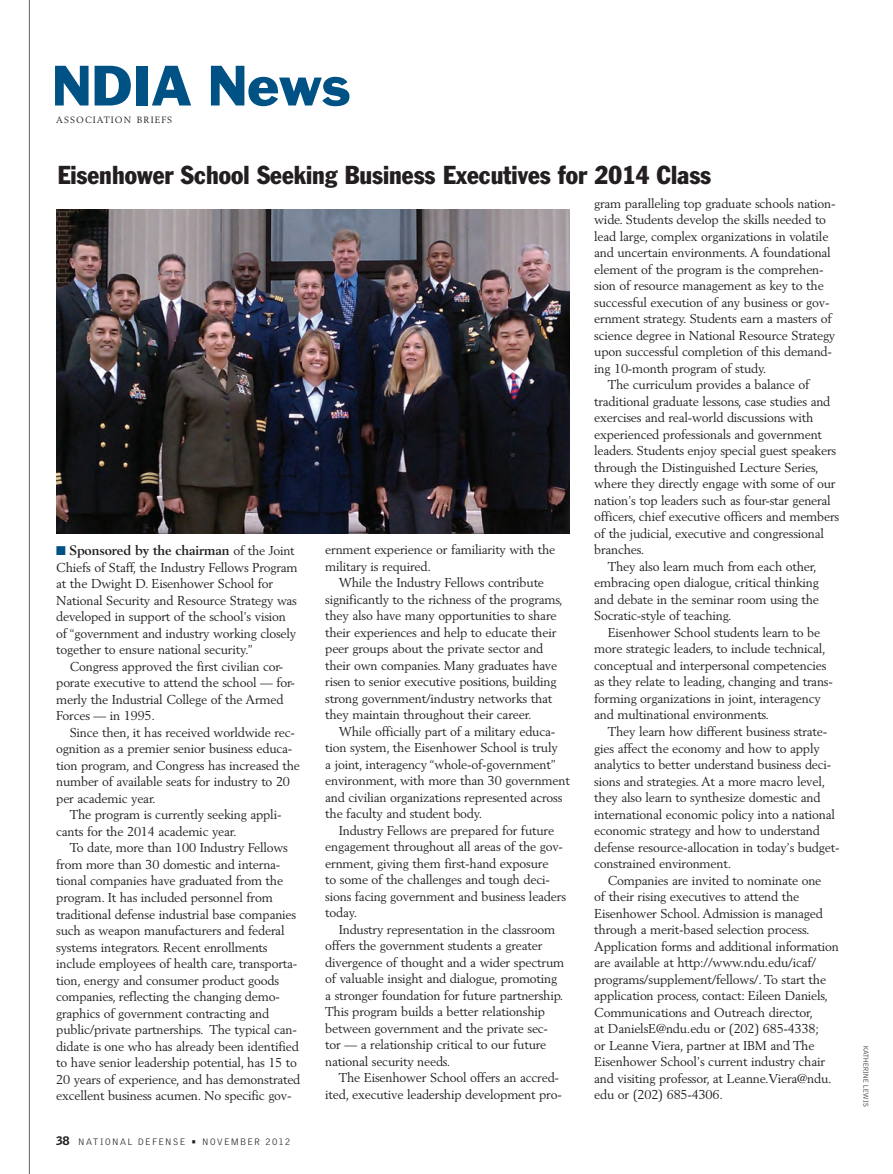
<style>
.page{position:relative;width:893px;height:1174px;background:#fff}
.page>*{position:absolute;margin:0;border:0;box-sizing:border-box;transform-origin:0 0}
.t1{font:52.5px "Franklin Gothic";letter-spacing:-.015em;color:#005285}
.t2{font:condensed 25.5px "Franklin Gothic";color:#231f20}
.t3{font:700 13.5px "Berling";letter-spacing:-.01em;color:#231f20}
.t4{font:12.75px/16.5px "Berling";letter-spacing:-.015em;color:#231f20}
.t5{font:300 9px "Griffith Gothic";letter-spacing:.195em;color:#231f20}
.t6{font:9px "Berling";letter-spacing:.115em;color:#231f20}
.t7{font:300 6.75px "Griffith Gothic";letter-spacing:.05em;color:#231f20}
.s1{color:#005285}
.s2{font-weight:400;font-size:12.75px}
.s3{font-weight:900;font-size:12px}
.s4{font-family:"Glypha";font-weight:400}
</style>
<div class="page">
<hr style="left:29px;top:0;width:1px;height:1174px;background:#636366">
<img style="left:57px;top:209px;width:513px;height:324px">
<p class="t1" style="left:51px;top:52px;width:301px">NDIA News</p>
<p class="t6" style="left:56px;top:114px;width:117px">ASSOCIATION BRIEFS</p>
<p class="t2" style="left:58px;top:160px;width:655px">Eisenhower School Seeking Business Executives for 2014 Class</p>
<p class="t3" style="left:56px;top:543px;width:240px"><span class="s1">■</span> Sponsored by the chairman <span class="s2">of the Joint</span></p>
<p class="t4" style="left:56px;top:559px;width:243px">Chiefs of Staff, the Industry Fellows Program at the Dwight D. Eisenhower School for National Security and Resource Strategy was developed in support of the school’s vision of “government and industry working closely together to ensure national security.”</p>
<p class="t4" style="left:56px;top:658px;width:240px;text-indent:14px">Congress approved the first civilian cor&shy;porate executive to attend the school — for&shy;merly the Industrial College of the Armed Forces — in 1995.</p>
<p class="t4" style="left:56px;top:724px;width:245px;text-indent:14px">Since then, it has received worldwide rec&shy;ognition as a premier senior business educa&shy;tion program, and Congress has increased the number of available seats for industry to 20 per academic year.</p>
<p class="t4" style="left:56px;top:806px;width:227px;text-indent:14px">The program is currently seeking appli&shy;cants for the 2014 academic year.</p>
<p class="t4" style="left:56px;top:839px;width:246px;text-indent:14px">To date, more than 100 Industry Fellows from more than 30 domestic and interna&shy;tional companies have graduated from the program. It has included personnel from traditional defense industrial base companies such as weapon manufacturers and federal systems integrators. Recent enrollments include employees of health care, transporta&shy;tion, energy and consumer product goods companies, reflecting the changing demo&shy;graphics of government contracting and public/private partnerships. The typical can&shy;didate is one who has already been identified to have senior leadership potential, has 15 to 20 years of experience, and has demonstrated excellent business acumen. No specific gov-</p>
<p class="t5" style="left:56px;top:1136px;width:235px"><span class="s3">38</span> NATIONAL DEFENSE <span class="s4">•</span> NOVEMBER 2012</p>
<p class="t4" style="left:325px;top:541px;width:232px">ernment experience or familiarity with the military is required.</p>
<p class="t4" style="left:325px;top:574px;width:239px;text-indent:14px">While the Industry Fellows contribute significantly to the richness of the programs, they also have many opportunities to share their experiences and help to educate their peer groups about the private sector and their own companies. Many graduates have risen to senior executive positions, building strong government/industry networks that they maintain throughout their career.</p>
<p class="t4" style="left:325px;top:723px;width:246px;text-indent:13px">While officially part of a military educa&shy;tion system, the Eisenhower School is truly<br>a joint, interagency “whole-of-government” environment, with more than 30 government and civilian organizations represented across the faculty and student body.</p>
<p class="t4" style="left:325px;top:822px;width:242px;text-indent:14px">Industry Fellows are prepared for future engagement throughout all areas of the gov&shy;ernment, giving them first-hand exposure<br>to some of the challenges and tough deci&shy;sions facing government and business leaders today.</p>
<p class="t4" style="left:325px;top:921px;width:240px;text-indent:14px">Industry representation in the classroom offers the government students a greater divergence of thought and a wider spectrum of valuable insight and dialogue, promoting a stronger foundation for future partnership.<br>This program builds a better relationship between government and the private sec&shy;tor — a relationship critical to our future national security needs.</p>
<p class="t4" style="left:325px;top:1069px;width:238px;text-align:right">The Eisenhower School offers an accred&shy;ited, executive leadership development pro-</p>
<p class="t4" style="left:594px;top:195px;width:243px">gram paralleling top graduate schools nation&shy;wide. Students develop the skills needed to lead large, complex organizations in volatile and uncertain environments. A foundational element of the program is the comprehen&shy;sion of resource management as key to the successful execution of any business or gov&shy;ernment strategy. Students earn a masters of science degree in National Resource Strategy upon successful completion of this demand&shy;ing 10-month program of study.</p>
<p class="t4" style="left:594px;top:376px;width:246px;text-indent:14px">The curriculum provides a balance of traditional graduate lessons, case studies and exercises and real-world discussions with experienced professionals and government leaders. Students enjoy special guest speakers through the Distinguished Lecture Series, where they directly engage with some of our nation’s top leaders such as four-star general officers, chief executive officers and members of the judicial, executive and congressional branches.</p>
<p class="t4" style="left:594px;top:558px;width:226px;text-indent:14px">They also learn much from each other, embracing open dialogue, critical thinking and debate in the seminar room using the Socratic-style of teaching.</p>
<p class="t4" style="left:594px;top:624px;width:240px;text-indent:14px">Eisenhower School students learn to be more strategic leaders, to include technical, conceptual and interpersonal competencies as they relate to leading, changing and trans&shy;forming organizations in joint, interagency and multinational environments.</p>
<p class="t4" style="left:594px;top:723px;width:247px;text-indent:14px">They learn how different business strate&shy;gies affect the economy and how to apply analytics to better understand business deci&shy;sions and strategies. At a more macro level, they also learn to synthesize domestic and international economic policy into a national economic strategy and how to understand defense resource-allocation in today’s budget&shy;constrained environment.</p>
<p class="t4" style="left:594px;top:872px;width:246px;text-indent:14px">Companies are invited to nominate one<br>of their rising executives to attend the Eisenhower School. Admission is managed through a merit-based selection process.<br>Application forms and additional information are available at http://www.ndu.edu/icaf/ programs/supplement/fellows/. To start the application process, contact: Eileen Daniels, Communications and Outreach director,<br>at DanielsE@ndu.edu or (202) 685-4338;<br>or Leanne Viera, partner at IBM and The Eisenhower School’s current industry chair and visiting professor, at Leanne.Viera@ndu. edu or (202) 685-4306.</p>
<p class="t7" style="left:870px;top:1045px;width:63px;rotate:90deg">KATHERINE LEWIS</p>
</div>
